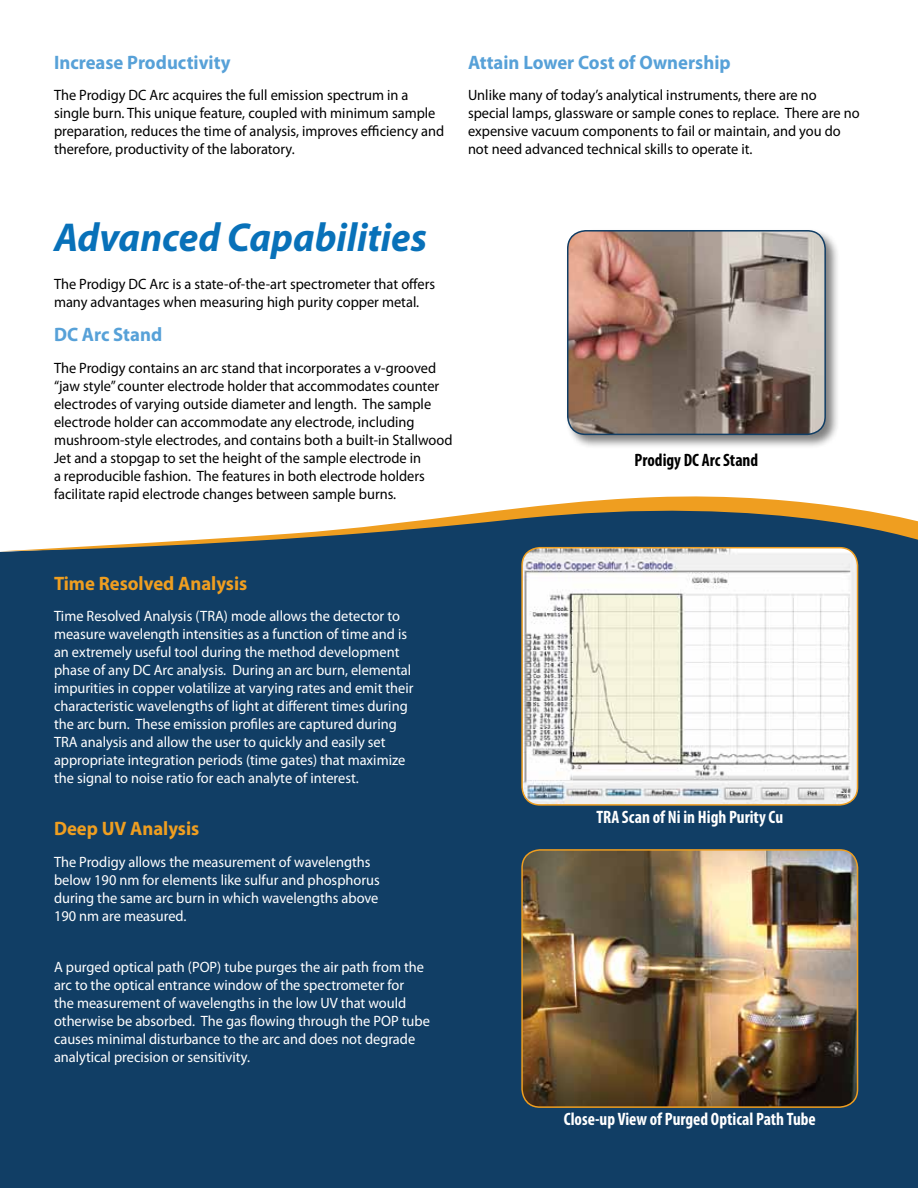
<style>
.page{position:relative;width:918px;height:1188px;background:#fff}
.page>*{position:absolute;margin:0;border:0;box-sizing:border-box;transform-origin:0 0}
.t1{font:italic 700 40.5px "Myriad Pro";color:#0871b9;scale:.96 1}
.t2{font:700 19.5px "Myriad Pro";color:#57a1d8;scale:.96 1}
.t3{font:700 19.5px "Myriad Pro";color:#ef9e20;scale:.96 1}
.t4{font:700 condensed 18px "Myriad Pro";color:#fff;scale:.96 1}
.t5{font:700 condensed 18px "Myriad Pro";color:#000;scale:.96 1}
.t6{font:15px/18px "Myriad Pro";color:#000;scale:.96 1}
.t7{font:15px/18px "Myriad Pro";color:#fff;scale:.96 1}
</style>
<div class="page">
<div style="left:0;top:551px;width:918px;height:637px;background:#113e65"></div>
<svg style="left:7px;top:496px;width:911px;height:55px"></svg>
<div style="left:565px;top:228px;width:276px;height:222px;background:#000;opacity:.5"></div>
<img style="left:568px;top:231px;width:257px;height:203px">
<div style="left:567px;top:230px;width:259px;height:205px;border:2px solid #113e65;border-radius:18px"></div>
<img style="left:522px;top:850px;width:336px;height:257px">
<div style="left:521px;top:849px;width:337px;height:259px;border:2px solid #ef9e20;border-radius:18px"></div>
<img style="left:522px;top:548px;width:336px;height:257px">
<div style="left:521px;top:547px;width:337px;height:259px;border:2px solid #ef9e20;border-radius:18px"></div>
<h2 class="t2" style="left:54px;top:49px;width:185px">Increase Productivity</h2>
<p class="t6" style="left:54px;top:86px;width:408px">The Prodigy DC Arc acquires the full emission spectrum in a single burn. This unique feature, coupled with minimum sample preparation, reduces the time of analysis, improves efficiency and therefore, productivity of the laboratory.</p>
<h2 class="t2" style="left:468px;top:49px;width:275px">Attain Lower Cost of Ownership</h2>
<p class="t6" style="left:468px;top:86px;width:409px">Unlike many of today’s analytical instruments, there are no special lamps, glassware or sample cones to replace. There are no expensive vacuum components to fail or maintain, and you do not need advanced technical skills to operate it.</p>
<h1 class="t1" style="left:54px;top:211px;width:390px">Advanced Capabilities</h1>
<p class="t6" style="left:54px;top:274px;width:398px">The Prodigy DC Arc is a state-of-the-art spectrometer that offers many advantages when measuring high purity copper metal.</p>
<h2 class="t2" style="left:54px;top:322px;width:114px">DC Arc Stand</h2>
<p class="t6" style="left:54px;top:359px;width:417px">The Prodigy contains an arc stand that incorporates a v-grooved “jaw style” counter electrode holder that accommodates counter electrodes of varying outside diameter and length. The sample electrode holder can accommodate any electrode, including mushroom-style electrodes, and contains both a built-in Stallwood Jet and a stopgap to set the height of the sample electrode in<br>a reproducible fashion. The features in both electrode holders facilitate rapid electrode changes between sample burns.</p>
<p class="t5" style="left:635px;top:449px;width:130px">Prodigy DC Arc Stand</p>
<h2 class="t3" style="left:54px;top:570px;width:203px">Time Resolved Analysis</h2>
<p class="t7" style="left:54px;top:607px;width:376px">Time Resolved Analysis (TRA) mode allows the detector to measure wavelength intensities as a function of time and is an extremely useful tool during the method development phase of any DC Arc analysis. During an arc burn, elemental impurities in copper volatilize at varying rates and emit their characteristic wavelengths of light at different times during the arc burn. These emission profiles are captured during TRA analysis and allow the user to quickly and easily set appropriate integration periods (time gates) that maximize the signal to noise ratio for each analyte of interest.</p>
<h2 class="t3" style="left:54px;top:816px;width:153px">Deep UV Analysis</h2>
<p class="t7" style="left:54px;top:852px;width:341px">The Prodigy allows the measurement of wavelengths below 190 nm for elements like sulfur and phosphorus during the same arc burn in which wavelengths above 190 nm are measured.</p>
<p class="t7" style="left:54px;top:958px;width:393px">A purged optical path (POP) tube purges the air path from the arc to the optical entrance window of the spectrometer for<br>the measurement of wavelengths in the low UV that would otherwise be absorbed. The gas flowing through the POP tube causes minimal disturbance to the arc and does not degrade analytical precision or sensitivity.</p>
<p class="t4" style="left:596px;top:806px;width:196px">TRA Scan of Ni in High Purity Cu</p>
<p class="t4" style="left:564px;top:1108px;width:264px">Close-up View of Purged Optical Path Tube</p>
</div>
